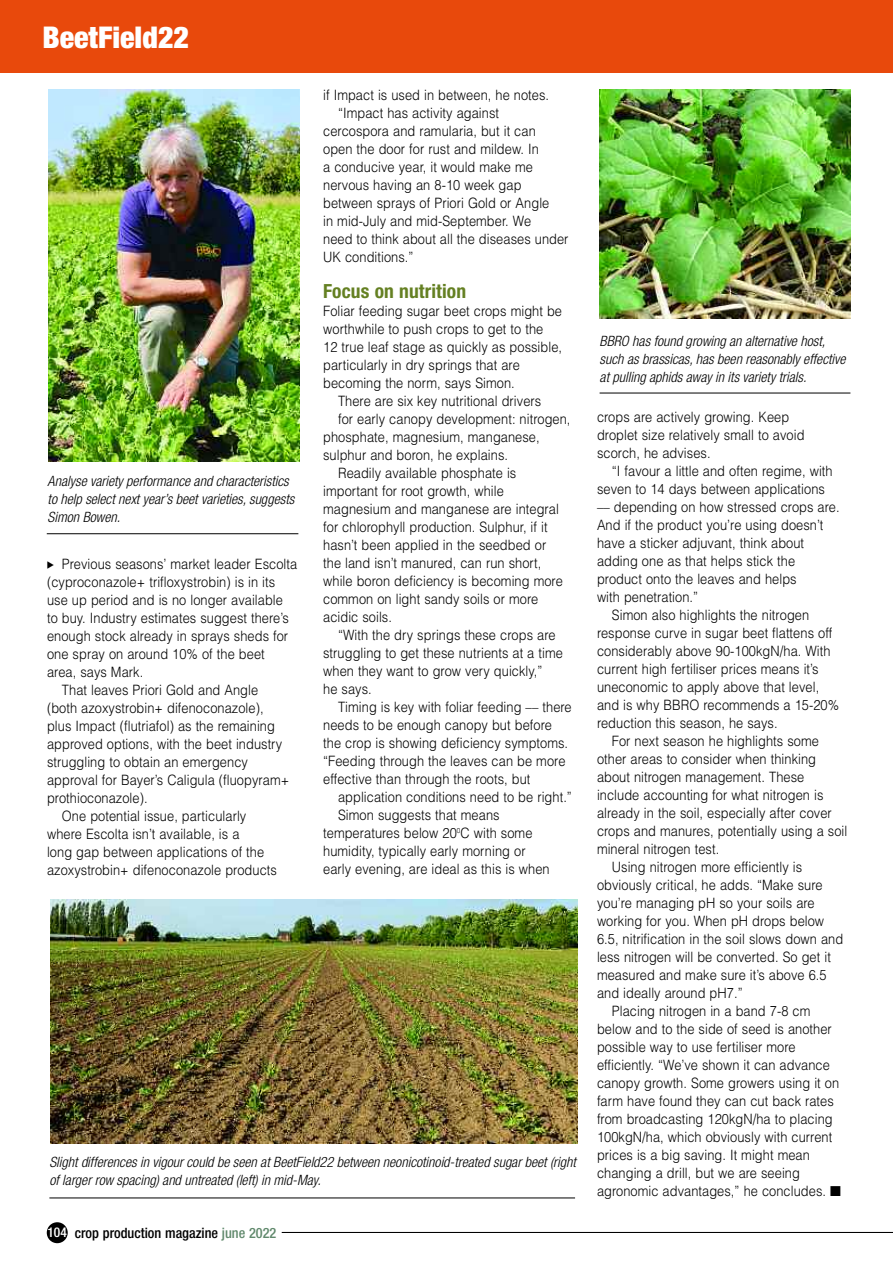
<style>
.page{position:relative;width:893px;height:1263px;background:#fff}
.page>*{position:absolute;margin:0;border:0;box-sizing:border-box;transform-origin:0 0}
.t1{font:900 condensed 30px "Helvetica Neue";color:#fff}
.t2{font:700 condensed 19.5px "Helvetica Neue";letter-spacing:.005em;color:#648022}
.t3{font:300 14.25px/18px "Helvetica";letter-spacing:.005em;color:#000;scale:.9 1}
.t4{font:italic 300 condensed 14.25px/18px "Helvetica Neue";color:#000}
.t5{font:500 condensed 14.25px "Helvetica Neue";color:#000}
.s1{font-size:13.5px;color:#fff}
.s2{color:#60896c}
</style>
<div class="page">
<hr style="left:49px;top:1197px;width:526px;height:1px;background:#000">
<img style="left:50px;top:899px;width:528px;height:244px">
<hr style="left:47px;top:533px;width:251px;height:1px;background:#000">
<img style="left:49px;top:89px;width:250px;height:373px">
<div style="left:47px;top:1222px;width:21px;height:21px;background:#000;border-radius:50%"></div>
<hr style="left:282px;top:1232px;width:611px;height:1px;background:#000">
<hr style="left:600px;top:393px;width:250px;height:1px;background:#000">
<img style="left:600px;top:89px;width:250px;height:229px">
<div style="left:0;top:0;width:893px;height:72px;background:#e8490c"></div>
<h1 class="t1" style="left:43px;top:27px;width:148px">BeetField22</h1>
<p class="t4" style="left:48px;top:473px;width:248px">Analyse variety performance and characteristics to help select next year’s beet varieties, suggests<br>Simon Bowen.</p>
<p class="t3" style="left:62px;top:555px;width:263px">Previous seasons’ market leader Escolta</p>
<p class="t3" style="left:47px;top:573px;width:255px">(cyproconazole+ trifloxystrobin) is in its</p>
<p class="t3" style="left:47px;top:591px;width:264px">use up period and is no longer available</p>
<p class="t3" style="left:47px;top:609px;width:270px">to buy. Industry estimates suggest there’s</p>
<p class="t3" style="left:47px;top:627px;width:269px">enough stock already in sprays sheds for</p>
<p class="t3" style="left:47px;top:645px;width:243px">one spray on around 10% of the beet</p>
<p class="t3" style="left:47px;top:663px;width:108px">area, says Mark.</p>
<p class="t3" style="left:62px;top:681px;width:220px">That leaves Priori Gold and Angle</p>
<p class="t3" style="left:47px;top:699px;width:242px">(both azoxystrobin+ difenoconazole),</p>
<p class="t3" style="left:47px;top:717px;width:255px">plus Impact (flutriafol) as the remaining</p>
<p class="t3" style="left:47px;top:735px;width:263px">approved options, with the beet industry</p>
<p class="t3" style="left:47px;top:753px;width:225px">struggling to obtain an emergency</p>
<p class="t3" style="left:47px;top:771px;width:271px">approval for Bayer’s Caligula (fluopyram+</p>
<p class="t3" style="left:47px;top:789px;width:113px">prothioconazole).</p>
<p class="t3" style="left:62px;top:807px;width:206px">One potential issue, particularly</p>
<p class="t3" style="left:47px;top:825px;width:215px">where Escolta isn’t available, is a</p>
<p class="t3" style="left:47px;top:843px;width:243px">long gap between applications of the</p>
<p class="t3" style="left:47px;top:861px;width:257px">azoxystrobin+ difenoconazole products</p>
<p class="t3" style="left:323px;top:86px;width:253px">if Impact is used in between, he notes.</p>
<p class="t3" style="left:338px;top:104px;width:180px">“Impact has activity against</p>
<p class="t3" style="left:323px;top:122px;width:238px">cercospora and ramularia, but it can</p>
<p class="t3" style="left:323px;top:140px;width:241px">open the door for rust and mildew. In</p>
<p class="t3" style="left:323px;top:158px;width:235px">a conducive year, it would make me</p>
<p class="t3" style="left:323px;top:176px;width:222px">nervous having an 8-10 week gap</p>
<p class="t3" style="left:323px;top:194px;width:253px">between sprays of Priori Gold or Angle</p>
<p class="t3" style="left:323px;top:212px;width:233px">in mid-July and mid-September. We</p>
<p class="t3" style="left:323px;top:230px;width:274px">need to think about all the diseases under</p>
<p class="t3" style="left:323px;top:248px;width:102px">UK conditions.”</p>
<h2 class="t2" style="left:323px;top:284px;width:144px">Focus on nutrition</h2>
<p class="t3" style="left:323px;top:302px;width:267px">Foliar feeding sugar beet crops might be worthwhile to push crops to get to the<br>12 true leaf stage as quickly as possible, particularly in dry springs that are becoming the norm, says Simon.</p>
<p class="t3" style="left:338px;top:392px;width:227px">There are six key nutritional drivers</p>
<p class="t3" style="left:338px;top:410px;width:260px">for early canopy development: nitrogen,</p>
<p class="t3" style="left:323px;top:428px;width:242px">phosphate, magnesium, manganese,</p>
<p class="t3" style="left:323px;top:446px;width:207px">sulphur and boron, he explains.</p>
<p class="t3" style="left:338px;top:464px;width:200px">Readily available phosphate is</p>
<p class="t3" style="left:323px;top:482px;width:202px">important for root growth, while</p>
<p class="t3" style="left:323px;top:500px;width:264px">magnesium and manganese are integral</p>
<p class="t3" style="left:323px;top:518px;width:251px">for chlorophyll production. Sulphur, if it</p>
<p class="t3" style="left:323px;top:536px;width:249px">hasn’t been applied in the seedbed or</p>
<p class="t3" style="left:323px;top:554px;width:244px">the land isn’t manured, can run short,</p>
<p class="t3" style="left:323px;top:572px;width:268px">while boron deficiency is becoming more</p>
<p class="t3" style="left:323px;top:590px;width:241px">common on light sandy soils or more</p>
<p class="t3" style="left:323px;top:608px;width:78px">acidic soils.</p>
<p class="t3" style="left:338px;top:626px;width:243px">“With the dry springs these crops are</p>
<p class="t3" style="left:323px;top:644px;width:268px">struggling to get these nutrients at a time</p>
<p class="t3" style="left:323px;top:662px;width:245px">when they want to grow very quickly,”</p>
<p class="t3" style="left:323px;top:680px;width:55px">he says.</p>
<p class="t3" style="left:338px;top:698px;width:261px">Timing is key with foliar feeding –– there</p>
<p class="t3" style="left:323px;top:716px;width:256px">needs to be enough canopy but before</p>
<p class="t3" style="left:323px;top:734px;width:274px">the crop is showing deficiency symptoms.</p>
<p class="t3" style="left:323px;top:752px;width:271px">“Feeding through the leaves can be more</p>
<p class="t3" style="left:323px;top:770px;width:232px">effective than through the roots, but</p>
<p class="t3" style="left:338px;top:788px;width:261px">application conditions need to be right.”</p>
<p class="t3" style="left:338px;top:806px;width:181px">Simon suggests that means</p>
<p class="t3" style="left:323px;top:824px;width:234px">temperatures below 20<sup>0</sup>C with some</p>
<p class="t3" style="left:323px;top:842px;width:226px">humidity, typically early morning or</p>
<p class="t3" style="left:323px;top:860px;width:253px">early evening, are ideal as this is when</p>
<p class="t4" style="left:49px;top:1154px;width:528px">Slight differences in vigour could be seen at BeetField22 between neonicotinoid-treated sugar beet (right of larger row spacing) and untreated (left) in mid-May.</p>
<p class="t5" style="left:47px;top:1228px;width:231px"><span class="s1">104</span> crop production magazine <span class="s2">june 2022</span></p>
<p class="t4" style="left:600px;top:334px;width:247px">BBRO has found growing an alternative host, such as brassicas, has been reasonably effective at pulling aphids away in its variety trials.</p>
<p class="t3" style="left:597px;top:408px;width:232px">crops are actively growing. Keep droplet size relatively small to avoid scorch, he advises.</p>
<p class="t3" style="left:612px;top:462px;width:247px">“I favour a little and often regime, with</p>
<p class="t3" style="left:597px;top:480px;width:255px">seven to 14 days between applications</p>
<p class="t3" style="left:597px;top:498px;width:271px">–– depending on how stressed crops are.</p>
<p class="t3" style="left:597px;top:516px;width:253px">And if the product you’re using doesn’t</p>
<p class="t3" style="left:597px;top:534px;width:232px">have a sticker adjuvant, think about</p>
<p class="t3" style="left:597px;top:552px;width:222px">adding one as that helps stick the</p>
<p class="t3" style="left:597px;top:570px;width:223px">product onto the leaves and helps</p>
<p class="t3" style="left:597px;top:588px;width:114px">with penetration.”</p>
<p class="t3" style="left:612px;top:606px;width:221px">Simon also highlights the nitrogen</p>
<p class="t3" style="left:597px;top:624px;width:263px">response curve in sugar beet flattens off</p>
<p class="t3" style="left:597px;top:642px;width:261px">considerably above 90-100kgN/ha. With</p>
<p class="t3" style="left:597px;top:660px;width:248px">current high fertiliser prices means it’s</p>
<p class="t3" style="left:597px;top:678px;width:248px">uneconomic to apply above that level,</p>
<p class="t3" style="left:597px;top:696px;width:271px">and is why BBRO recommends a 15-20%</p>
<p class="t3" style="left:597px;top:714px;width:202px">reduction this season, he says.</p>
<p class="t3" style="left:612px;top:732px;width:232px">For next season he highlights some</p>
<p class="t3" style="left:597px;top:750px;width:245px">other areas to consider when thinking</p>
<p class="t3" style="left:597px;top:768px;width:232px">about nitrogen management. These</p>
<p class="t3" style="left:597px;top:786px;width:253px">include accounting for what nitrogen is</p>
<p class="t3" style="left:597px;top:804px;width:262px">already in the soil, especially after cover</p>
<p class="t3" style="left:597px;top:822px;width:280px">crops and manures, potentially using a soil</p>
<p class="t3" style="left:597px;top:840px;width:137px">mineral nitrogen test.</p>
<p class="t3" style="left:612px;top:858px;width:213px">Using nitrogen more efficiently is</p>
<p class="t3" style="left:597px;top:876px;width:252px">obviously critical, he adds. “Make sure</p>
<p class="t3" style="left:597px;top:894px;width:243px">you’re managing pH so your soils are</p>
<p class="t3" style="left:597px;top:912px;width:254px">working for you. When pH drops below</p>
<p class="t3" style="left:597px;top:930px;width:275px">6.5, nitrification in the soil slows down and</p>
<p class="t3" style="left:597px;top:948px;width:261px">less nitrogen will be converted. So get it</p>
<p class="t3" style="left:597px;top:966px;width:257px">measured and make sure it’s above 6.5</p>
<p class="t3" style="left:597px;top:984px;width:163px">and ideally around pH7.”</p>
<p class="t3" style="left:612px;top:1002px;width:222px">Placing nitrogen in a band 7-8 cm</p>
<p class="t3" style="left:597px;top:1020px;width:263px">below and to the side of seed is another</p>
<p class="t3" style="left:597px;top:1038px;width:222px">possible way to use fertiliser more</p>
<p class="t3" style="left:597px;top:1056px;width:260px">efficiently. “We’ve shown it can advance</p>
<p class="t3" style="left:597px;top:1074px;width:271px">canopy growth. Some growers using it on</p>
<p class="t3" style="left:597px;top:1092px;width:265px">farm have found they can cut back rates</p>
<p class="t3" style="left:597px;top:1110px;width:263px">from broadcasting 120kgN/ha to placing</p>
<p class="t3" style="left:597px;top:1128px;width:263px">100kgN/ha, which obviously with current</p>
<p class="t3" style="left:597px;top:1146px;width:238px">prices is a big saving. It might mean</p>
<p class="t3" style="left:597px;top:1164px;width:227px">changing a drill, but we are seeing</p>
<p class="t3" style="left:597px;top:1182px;width:273px">agronomic advantages,” he concludes. ■</p>
</div>
